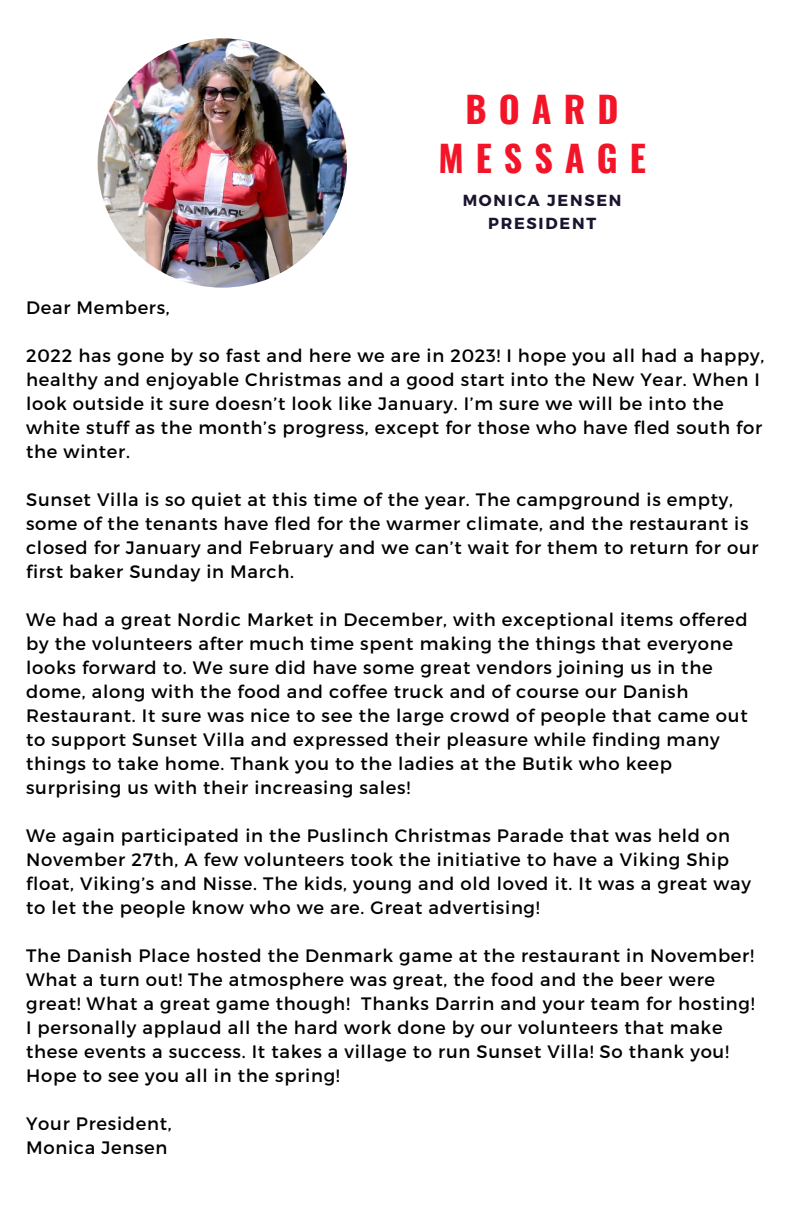
<style>
.page{position:relative;width:792px;height:1224px;background:#fff}
.page>*{position:absolute;margin:0;border:0;box-sizing:border-box;transform-origin:0 0}
.t1{font:700 36px/49.6px "Oswald";letter-spacing:.335em;color:#f41428;text-align:center}
.t2{font:18px/24px "Montserrat";letter-spacing:.04em;color:#000}
.t3{font:700 16px/23px "Montserrat";letter-spacing:.11em;color:#1c142f;text-align:center}
</style>
<div class="page">
<img style="left:98px;top:38px;width:249px;height:250px;border-radius:50%">
<h1 class="t1" style="left:438px;top:83px;width:209px">BOARD<br>MESSAGE</h1>
<p class="t3" style="left:463px;top:188px;width:160px">MONICA JENSEN<br>PRESIDENT</p>
<p class="t2" style="left:26px;top:295px;width:145px">Dear Members,</p>
<p class="t2" style="left:26px;top:343px;width:740px">2022 has gone by so fast and here we are in 2023! I hope you all had a happy, healthy and enjoyable Christmas and a good start into the New Year. When I look outside it sure doesn’t look like January. I’m sure we will be into the white stuff as the month’s progress, except for those who have fled south for the winter.</p>
<p class="t2" style="left:26px;top:487px;width:734px">Sunset Villa is so quiet at this time of the year. The campground is empty, some of the tenants have fled for the warmer climate, and the restaurant is closed for January and February and we can’t wait for them to return for our first baker Sunday in March.</p>
<p class="t2" style="left:26px;top:607px;width:723px">We had a great Nordic Market in December, with exceptional items offered by the volunteers after much time spent making the things that everyone looks forward to. We sure did have some great vendors joining us in the dome, along with the food and coffee truck and of course our Danish Restaurant. It sure was nice to see the large crowd of people that came out to support Sunset Villa and expressed their pleasure while finding many things to take home. Thank you to the ladies at the Butik who keep surprising us with their increasing sales!</p>
<p class="t2" style="left:26px;top:823px;width:726px">We again participated in the Puslinch Christmas Parade that was held on November 27th, A few volunteers took the initiative to have a Viking Ship float, Viking’s and Nisse. The kids, young and old loved it. It was a great way to let the people know who we are. Great advertising!</p>
<p class="t2" style="left:26px;top:943px;width:730px">The Danish Place hosted the Denmark game at the restaurant in November!<br>What a turn out! The atmosphere was great, the food and the beer were great! What a great game though! Thanks Darrin and your team for hosting!<br>I personally applaud all the hard work done by our volunteers that make these events a success. It takes a village to run Sunset Villa! So thank you!<br>Hope to see you all in the spring!</p>
<p class="t2" style="left:26px;top:1111px;width:147px">Your President,<br>Monica Jensen</p>
</div>
